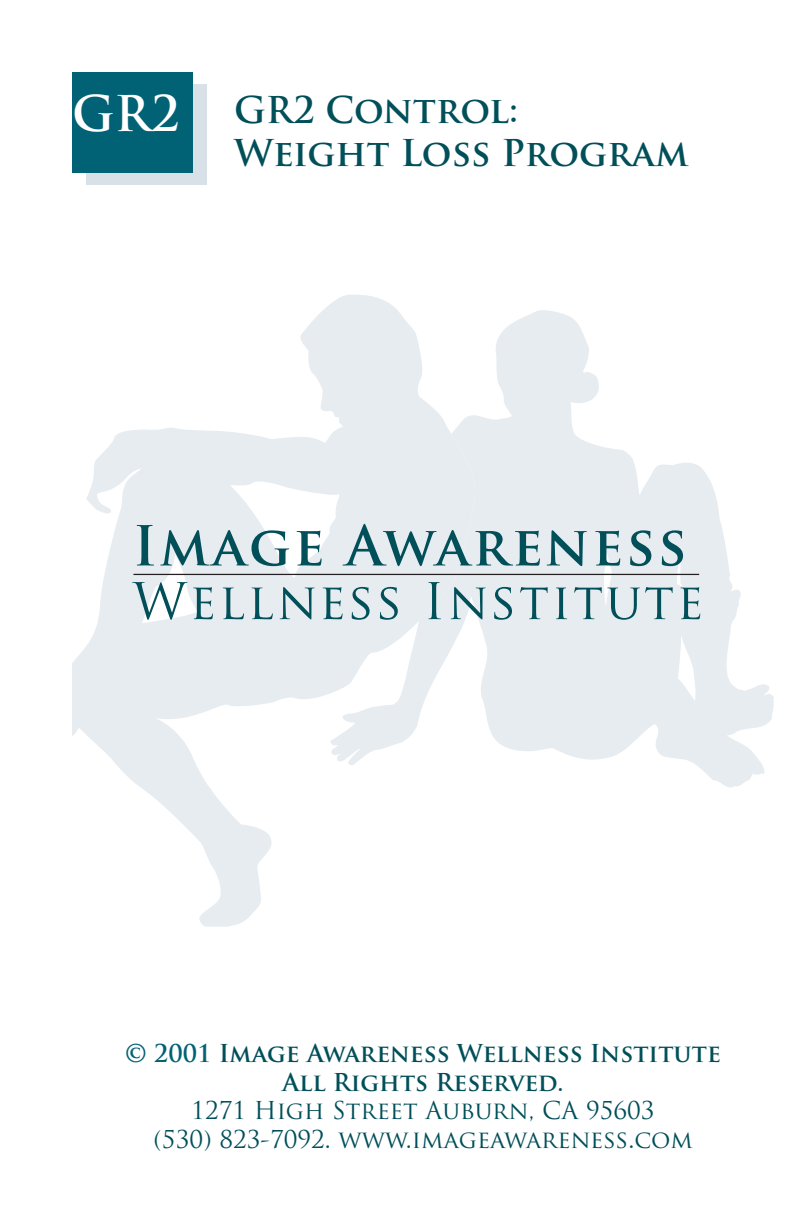
<style>
.page{position:relative;width:792px;height:1224px;background:#fff}
.page>*{position:absolute;margin:0;border:0;box-sizing:border-box;transform-origin:0 0}
.t1{font:700 48px "Trajan Pro";color:#fff}
.t2{font:700 36px/43.2px "Trajan Pro";color:#004f59}
.t3{font:24px/28.8px "Trajan Pro";color:#004f59;text-align:center}
.t4{font:700 24px/28.8px "Trajan Pro";color:#004f59;text-align:center}
.s1{color:#006274}
</style>
<div class="page">
<div style="left:86px;top:84px;width:121px;height:100px;background:#d7e1e7"></div>
<div style="left:72px;top:72px;width:121px;height:100px;background:#006274"></div>
<svg style="left:475px;top:310px;width:299px;height:477px;fill:#e7ecf0"></svg>
<svg style="left:72px;top:295px;width:403px;height:632px"></svg>
<svg style="left:137px;top:525px;width:17px;height:41px"></svg>
<svg style="left:160px;top:530px;width:129px;height:36px;background:#a4bec4"></svg>
<svg style="left:297px;top:531px;width:25px;height:35px"></svg>
<svg style="left:343px;top:524px;width:197px;height:42px;background:#a9c2c7"></svg>
<svg style="left:547px;top:530px;width:40px;height:36px"></svg>
<svg style="left:595px;top:531px;width:25px;height:35px"></svg>
<svg style="left:630px;top:530px;width:21px;height:36px"></svg>
<svg style="left:662px;top:530px;width:21px;height:36px"></svg>
<svg style="left:132px;top:582px;width:81px;height:38px"></svg>
<svg style="left:223px;top:588px;width:21px;height:31px"></svg>
<svg style="left:252px;top:588px;width:21px;height:31px"></svg>
<svg style="left:280px;top:587px;width:35px;height:32px"></svg>
<svg style="left:323px;top:587px;width:20px;height:32px"></svg>
<svg style="left:352px;top:587px;width:18px;height:33px"></svg>
<svg style="left:380px;top:587px;width:18px;height:33px"></svg>
<svg style="left:428px;top:582px;width:13px;height:37px"></svg>
<svg style="left:451px;top:587px;width:35px;height:32px"></svg>
<svg style="left:494px;top:587px;width:18px;height:33px"></svg>
<svg style="left:520px;top:587px;width:28px;height:32px"></svg>
<svg style="left:556px;top:588px;width:11px;height:31px"></svg>
<svg style="left:574px;top:587px;width:99px;height:33px;background:#bbced3"></svg>
<svg style="left:680px;top:587px;width:20px;height:32px"></svg>
<hr style="left:133px;top:574px;width:566px;height:1px;background:#231f20">
<h1 class="t1" style="left:72px;top:84px;width:109px">GR2</h1>
<h2 class="t2" style="left:234px;top:89px;width:456px">GR2 Control:<br>Weight Loss Program</h2>
<p class="t4" style="left:125px;top:1039px;width:597px"><span class="s1">© 2001</span> Image Awareness Wellness Institute<br>All Rights Reserved.</p>
<p class="t3" style="left:153px;top:1096px;width:541px">1271 High Street Auburn, CA 95603<br>(530) 823-7092. www.imageawareness.com</p>
</div>
